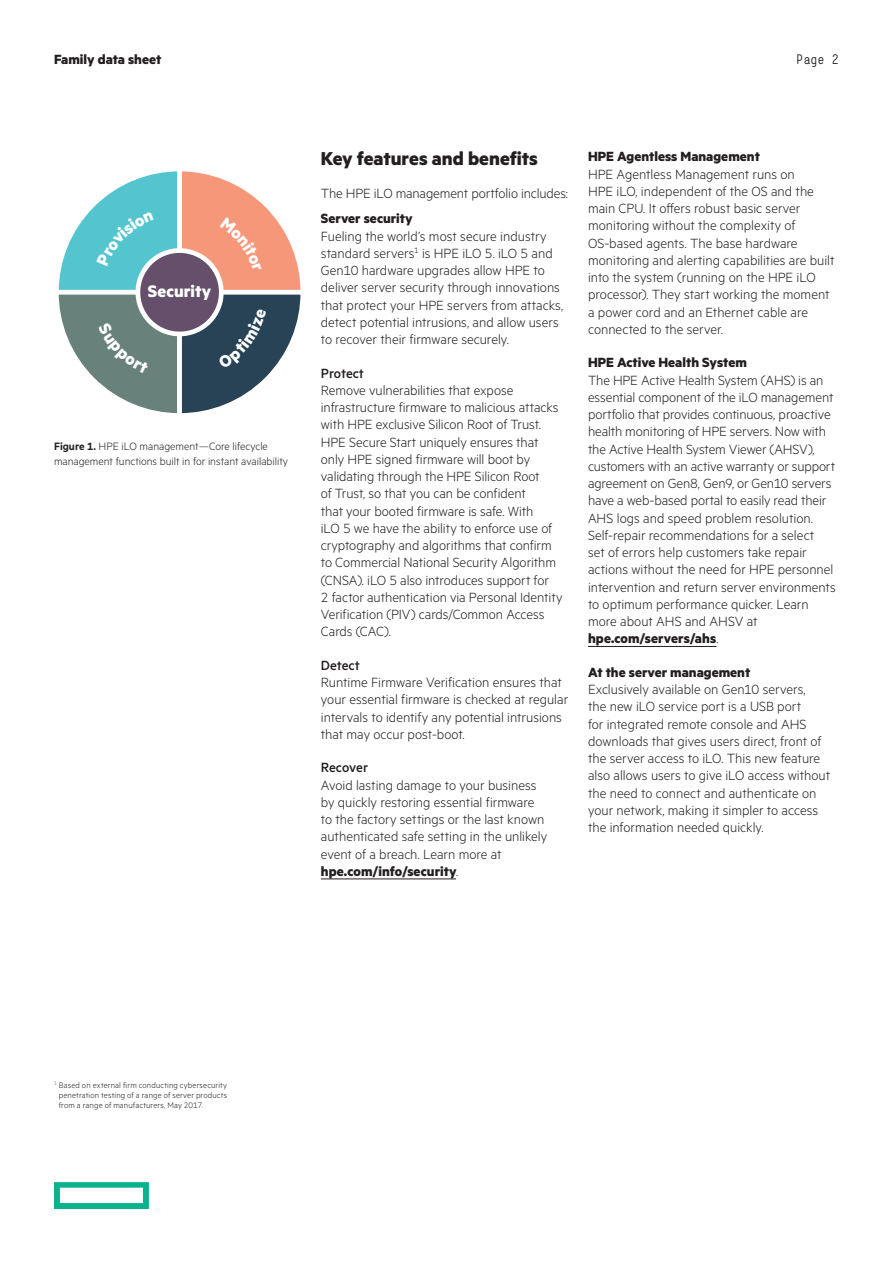
<style>
.page{position:relative;width:893px;height:1263px;background:#fff}
.page>*{position:absolute;margin:0;border:0;box-sizing:border-box;transform-origin:0 0}
.t1{font:700 21px "Metric HPE";letter-spacing:-.005em;color:#231f20}
.t2{font:700 18.75px "Metric HPE";color:#fff}
.t3{font:300 15px/17.2px "Metric HPE";letter-spacing:-.005em;color:#231f20}
.t4{font:700 15px "Metric HPE";color:#231f20}
.t5{font:500 15px "Metric HPE";color:#231f20}
.t6{font:13.5px "HPE Simple";color:#231f20}
.t7{font:300 12px/15px "Metric HPE";color:#231f20}
.t8{font:300 9px/10.2px "Metric HPE";letter-spacing:.015em;color:#231f20;text-align:justify}
.s1{font-weight:600}
.s2{font-weight:700}
</style>
<div class="page">
<hr style="left:321px;top:878px;width:135px;height:1px;background:#231f20">
<hr style="left:588px;top:646px;width:128px;height:1px;background:#231f20">
<svg style="left:54px;top:1182px;width:95px;height:27px"></svg>
<svg style="left:58px;top:171px;width:243px;height:243px"></svg>
<p class="t4" style="left:54px;top:50px;width:109px">Family data sheet</p>
<p class="t6" style="left:796px;top:52px;width:44px">Page 2</p>
<p class="t2" style="left:148px;top:279px;width:65px">Security</p>
<p class="t7" style="left:54px;top:438px;width:236px"><span class="s1">Figure 1.</span> HPE iLO management—Core lifecycle management functions built in for instant availability</p>
<h1 class="t1" style="left:321px;top:146px;width:218px">Key features and benefits</h1>
<p class="t3" style="left:321px;top:184px;width:249px">The HPE iLO management portfolio includes:</p>
<p class="t4" style="left:321px;top:210px;width:93px">Server security</p>
<p class="t3" style="left:321px;top:227px;width:244px">Fueling the world’s most secure industry standard servers<sup>1</sup> is HPE iLO 5. iLO 5 and Gen10 hardware upgrades allow HPE to deliver server security through innovations that protect your HPE servers from attacks, detect potential intrusions, and allow users to recover their firmware securely.</p>
<p class="t5" style="left:321px;top:364px;width:45px">Protect</p>
<p class="t3" style="left:321px;top:381px;width:243px">Remove vulnerabilities that expose infrastructure firmware to malicious attacks with HPE exclusive Silicon Root of Trust.<br>HPE Secure Start uniquely ensures that only HPE signed firmware will boot by validating through the HPE Silicon Root<br>of Trust, so that you can be confident<br>that your booted firmware is safe. With<br>iLO 5 we have the ability to enforce use of cryptography and algorithms that confirm to Commercial National Security Algorithm (CNSA). iLO 5 also introduces support for<br>2 factor authentication via Personal Identity Verification (PIV) cards/Common Access Cards (CAC).</p>
<p class="t5" style="left:321px;top:656px;width:40px">Detect</p>
<p class="t3" style="left:321px;top:673px;width:249px">Runtime Firmware Verification ensures that your essential firmware is checked at regular intervals to identify any potential intrusions that may occur post-boot.</p>
<p class="t5" style="left:321px;top:759px;width:49px">Recover</p>
<p class="t3" style="left:321px;top:776px;width:228px">Avoid lasting damage to your business by quickly restoring essential firmware to the factory settings or the last known authenticated safe setting in the unlikely event of a breach. Learn more at <span class="s2">hpe.com/info/security</span>.</p>
<p class="t4" style="left:588px;top:148px;width:173px">HPE Agentless Management</p>
<p class="t3" style="left:588px;top:165px;width:248px">HPE Agentless Management runs on<br>HPE iLO, independent of the OS and the main CPU. It offers robust basic server monitoring without the complexity of OS-based agents. The base hardware monitoring and alerting capabilities are built into the system (running on the HPE iLO processor). They start working the moment a power cord and an Ethernet cable are connected to the server.</p>
<p class="t4" style="left:588px;top:354px;width:160px">HPE Active Health System</p>
<p class="t3" style="left:588px;top:371px;width:249px">The HPE Active Health System (AHS) is an essential component of the iLO management portfolio that provides continuous, proactive health monitoring of HPE servers. Now with the Active Health System Viewer (AHSV), customers with an active warranty or support agreement on Gen8, Gen9, or Gen10 servers have a web-based portal to easily read their AHS logs and speed problem resolution.<br>Self-repair recommendations for a select<br>set of errors help customers take repair actions without the need for HPE personnel intervention and return server environments to optimum performance quicker. Learn more about AHS and AHSV at <span class="s2">hpe.com/servers/ahs</span>.</p>
<p class="t4" style="left:588px;top:663px;width:164px">At the server management</p>
<p class="t3" style="left:588px;top:680px;width:244px">Exclusively available on Gen10 servers,<br>the new iLO service port is a USB port<br>for integrated remote console and AHS downloads that gives users direct, front of the server access to iLO. This new feature also allows users to give iLO access without the need to connect and authenticate on your network, making it simpler to access the information needed quickly.</p>
<p class="t8" style="left:59px;top:1080px;width:170px;text-indent:-5px"><sup>1</sup> Based on external firm conducting cybersecurity penetration testing of a range of server products from a range of manufacturers, May 2017.</p>
</div>
